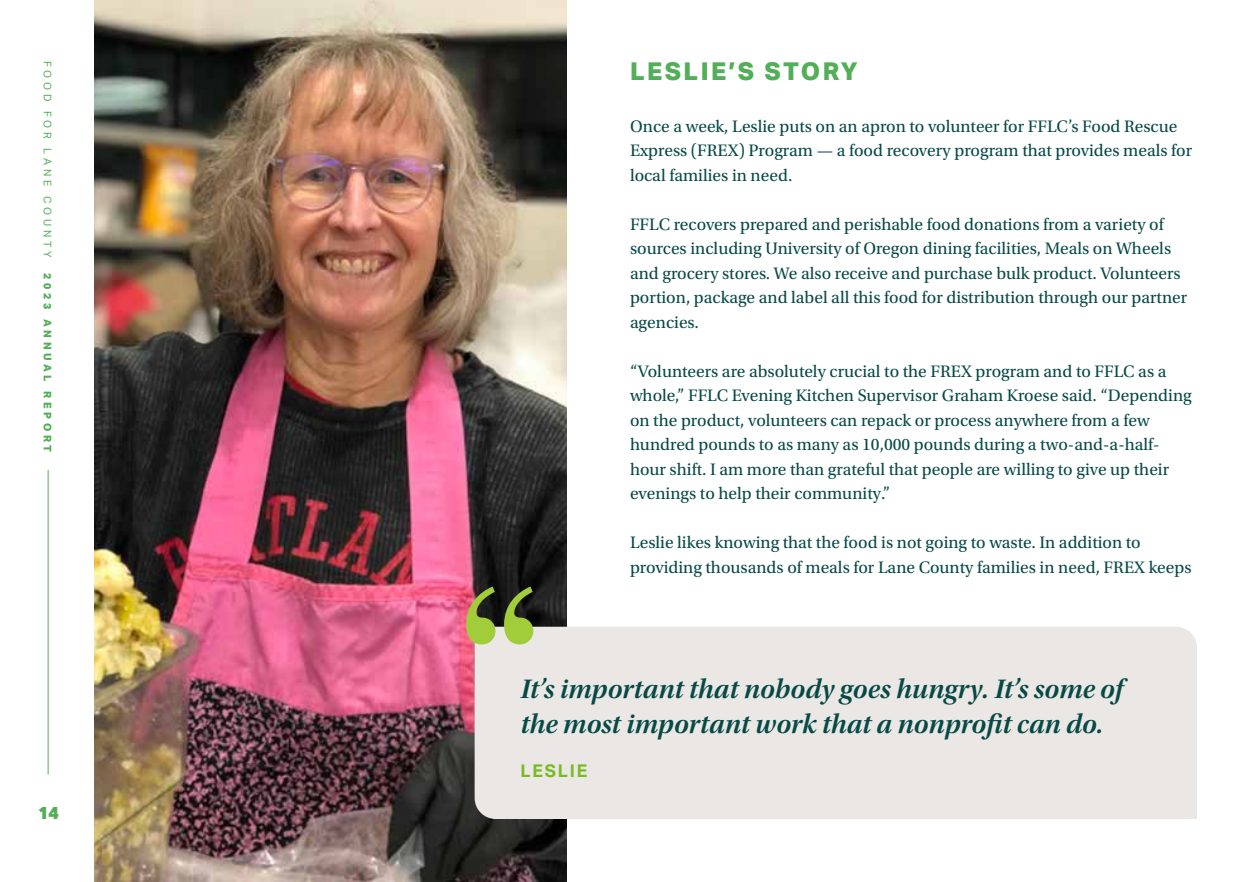
<style>
.page{position:relative;width:1260px;height:882px;background:#fff}
.page>*{position:absolute;margin:0;border:0;box-sizing:border-box;transform-origin:0 0}
.t1{font:28px/35px "Utopia Std Semibold Subh It";color:#074946}
.t2{font:800 24.5px "Aktiv Grotesk";letter-spacing:.1em;color:#52af57}
.t3{font:17.5px/24.5px "Utopia Std";color:#074946}
.t4{font:700 17.5px "Aktiv Grotesk";letter-spacing:.1em;color:#76bc21}
.t5{font:900 17.5px "Aktiv Grotesk";color:#52af57}
.t6{font:10.5px "Aktiv Grotesk";letter-spacing:.35em;color:#52af57}
.t7{font:800 10.5px "Aktiv Grotesk";letter-spacing:.35em;color:#52af57}
</style>
<div class="page">
<hr style="left:48px;top:470px;width:1px;height:304px;background:#52af57">
<img style="left:94px;top:0;width:473px;height:882px">
<div style="left:475px;top:627px;width:722px;height:192px;background:#eae7e4"></div>
<svg style="left:466px;top:587px;width:67px;height:57px;background:#74803b"></svg>
<p class="t6" style="left:54px;top:61px;width:198px;rotate:90deg">FOOD FOR LANE COUNTY</p>
<p class="t7" style="left:54px;top:273px;width:181px;rotate:90deg">2023 ANNUAL REPORT</p>
<p class="t5" style="left:38px;top:801px;width:22px">14</p>
<h2 class="t2" style="left:630px;top:58px;width:229px">LESLIE’S STORY</h2>
<p class="t3" style="left:630px;top:114px;width:564px">Once a week, Leslie puts on an apron to volunteer for FFLC’s Food Rescue<br>Express (FREX) Program — a food recovery program that provides meals for local families in need.</p>
<p class="t3" style="left:630px;top:212px;width:559px">FFLC recovers prepared and perishable food donations from a variety of sources including University of Oregon dining facilities, Meals on Wheels and grocery stores. We also receive and purchase bulk product. Volunteers portion, package and label all this food for distribution through our partner agencies.</p>
<p class="t3" style="left:630px;top:359px;width:563px">“Volunteers are absolutely crucial to the FREX program and to FFLC as a whole,” FFLC Evening Kitchen Supervisor Graham Kroese said. “Depending on the product, volunteers can repack or process anywhere from a few hundred pounds to as many as 10,000 pounds during a two-and-a-half&shy;hour shift. I am more than grateful that people are willing to give up their evenings to help their community.”</p>
<p class="t3" style="left:630px;top:531px;width:563px">Leslie likes knowing that the food is not going to waste. In addition to providing thousands of meals for Lane County families in need, FREX keeps</p>
<h1 class="t1" style="left:520px;top:671px;width:604px">It’s important that nobody goes hungry. It’s some of the most important work that a nonprofit can do.</h1>
<p class="t4" style="left:520px;top:760px;width:68px">LESLIE</p>
</div>
